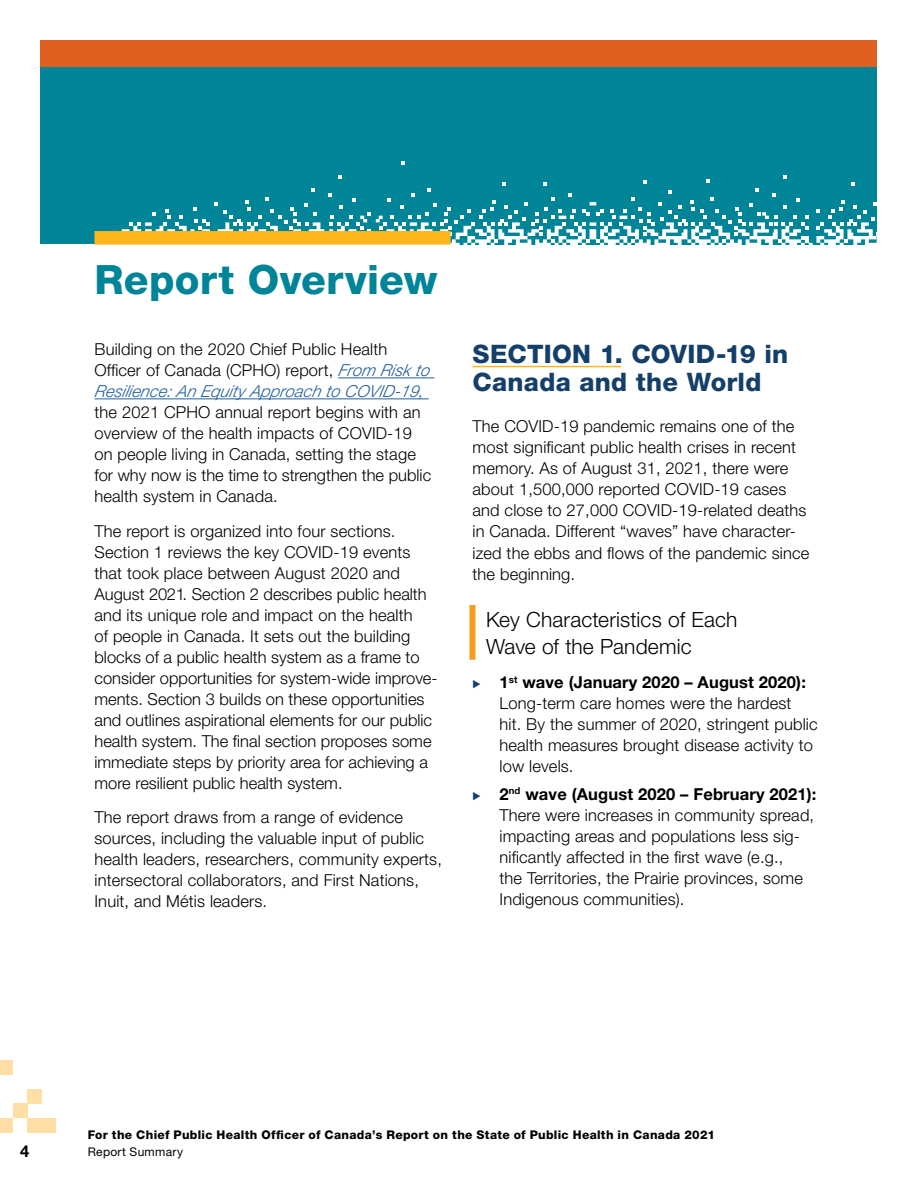
<style>
.page{position:relative;width:918px;height:1188px;background:#fff}
.page>*{position:absolute;margin:0;border:0;box-sizing:border-box;transform-origin:0 0}
.t1{font:800 40.5px "Helvetica Neue LT Std";letter-spacing:.005em;color:#008598}
.t2{font:800 25.5px/28.5px "Helvetica Neue LT Std";letter-spacing:.01em;color:#133f6a}
.t3{font:300 21px/27px "Helvetica Neue LT Std";letter-spacing:.005em;color:#000}
.t4{font:300 16.5px/21px "Helvetica Neue LT Std";letter-spacing:.01em;color:#000}
.t5{font:700 16.5px "Helvetica Neue LT Std";color:#000}
.t6{font:800 12px "Helvetica Neue LT Std";letter-spacing:.025em;color:#000}
.t7{font:12px "Helvetica Neue LT Std";letter-spacing:.025em;color:#000}
.s1{font-style:italic;color:#215e9e}
.s2{font-family:"Proxima Nova";font-size:13.5px;color:#133f6a}
.s3{font-weight:700}
</style>
<div class="page">
<div style="left:40px;top:40px;width:838px;height:28px;background:#e0601f"></div>
<div style="left:40px;top:68px;width:838px;height:177px;background:#008598"></div>
<svg style="left:401px;top:161px;width:4px;height:4px"></svg>
<svg style="left:121px;top:175px;width:757px;height:70px"></svg>
<div style="left:0;top:1118px;width:13px;height:14px;background:#ffdfa5"></div>
<div style="left:27px;top:1118px;width:15px;height:14px;background:#ffdfa5"></div>
<div style="left:13px;top:1104px;width:14px;height:14px;background:#ffdfa5"></div>
<div style="left:27px;top:1089px;width:15px;height:15px;background:#ffdfa5"></div>
<div style="left:0;top:1060px;width:13px;height:15px;background:#ffdfa5"></div>
<div style="left:42px;top:1118px;width:14px;height:14px;background:#ffdfa5"></div>
<div style="left:94px;top:231px;width:357px;height:14px;background:#fdb71a"></div>
<hr style="left:338px;top:377px;width:96px;height:1px;background:#215e9e">
<hr style="left:94px;top:398px;width:335px;height:1px;background:#215e9e">
<div style="left:470px;top:605px;width:6px;height:55px;background:#f99b1c"></div>
<hr style="left:472px;top:366px;width:149px;height:1px;background:#fdb71a">
<h1 class="t1" style="left:94px;top:255px;width:345px">Report Overview</h1>
<p class="t4" style="left:94px;top:339px;width:340px">Building on the 2020 Chief Public Health<br>Officer of Canada (CPHO) report, <span class="s1">From Risk to<br>Resilience: An Equity Approach to COVID-19,</span></p>
<p class="t4" style="left:94px;top:402px;width:338px">the 2021 CPHO annual report begins with an overview of the health impacts of COVID-19 on people living in Canada, setting the stage for why now is the time to strengthen the public health system in Canada.</p>
<p class="t4" style="left:94px;top:520px;width:345px">The report is organized into four sections.<br>Section 1 reviews the key COVID-19 events that took place between August 2020 and August 2021. Section 2 describes public health and its unique role and impact on the health<br>of people in Canada. It sets out the building blocks of a public health system as a frame to consider opportunities for system-wide improve&shy;ments. Section 3 builds on these opportunities and outlines aspirational elements for our public health system. The final section proposes some immediate steps by priority area for achieving a more resilient public health system.</p>
<p class="t4" style="left:94px;top:807px;width:349px">The report draws from a range of evidence sources, including the valuable input of public health leaders, researchers, community experts, intersectoral collaborators, and First Nations, Inuit, and Métis leaders.</p>
<h2 class="t2" style="left:472px;top:339px;width:317px">SECTION 1. COVID-19 in<br>Canada and the World</h2>
<p class="t4" style="left:472px;top:416px;width:338px">The COVID-19 pandemic remains one of the most significant public health crises in recent memory. As of August 31, 2021, there were about 1,500,000 reported COVID-19 cases and close to 27,000 COVID-19-related deaths in Canada. Different “waves” have character&shy;ized the ebbs and flows of the pandemic since the beginning.</p>
<p class="t3" style="left:486px;top:605px;width:253px">Key Characteristics of Each<br>Wave of the Pandemic</p>
<p class="t4" style="left:499px;top:672px;width:320px;text-indent:-27px"><span class="s2">⊲</span> <span class="s3">1</span><sup>st</sup> <span class="s3">wave (January 2020 – August 2020):<br></span>Long-term care homes were the hardest<br>hit. By the summer of 2020, stringent public health measures brought disease activity to low levels.</p>
<p class="t4" style="left:500px;top:783px;width:318px;text-indent:-27px"><span class="s2">⊲</span> <span class="s3">2</span><sup>nd</sup> <span class="s3">wave (August 2020 – February 2021):<br></span>There were increases in community spread, impacting areas and populations less sig&shy;nificantly affected in the first wave (e.g.,<br>the Territories, the Prairie provinces, some Indigenous communities).</p>
<p class="t6" style="left:88px;top:1127px;width:629px">For the Chief Public Health Officer of Canada’s Report on the State of Public Health in Canada 2021</p>
<p class="t5" style="left:20px;top:1141px;width:11px">4</p>
<p class="t7" style="left:88px;top:1144px;width:97px">Report Summary</p>
</div>
